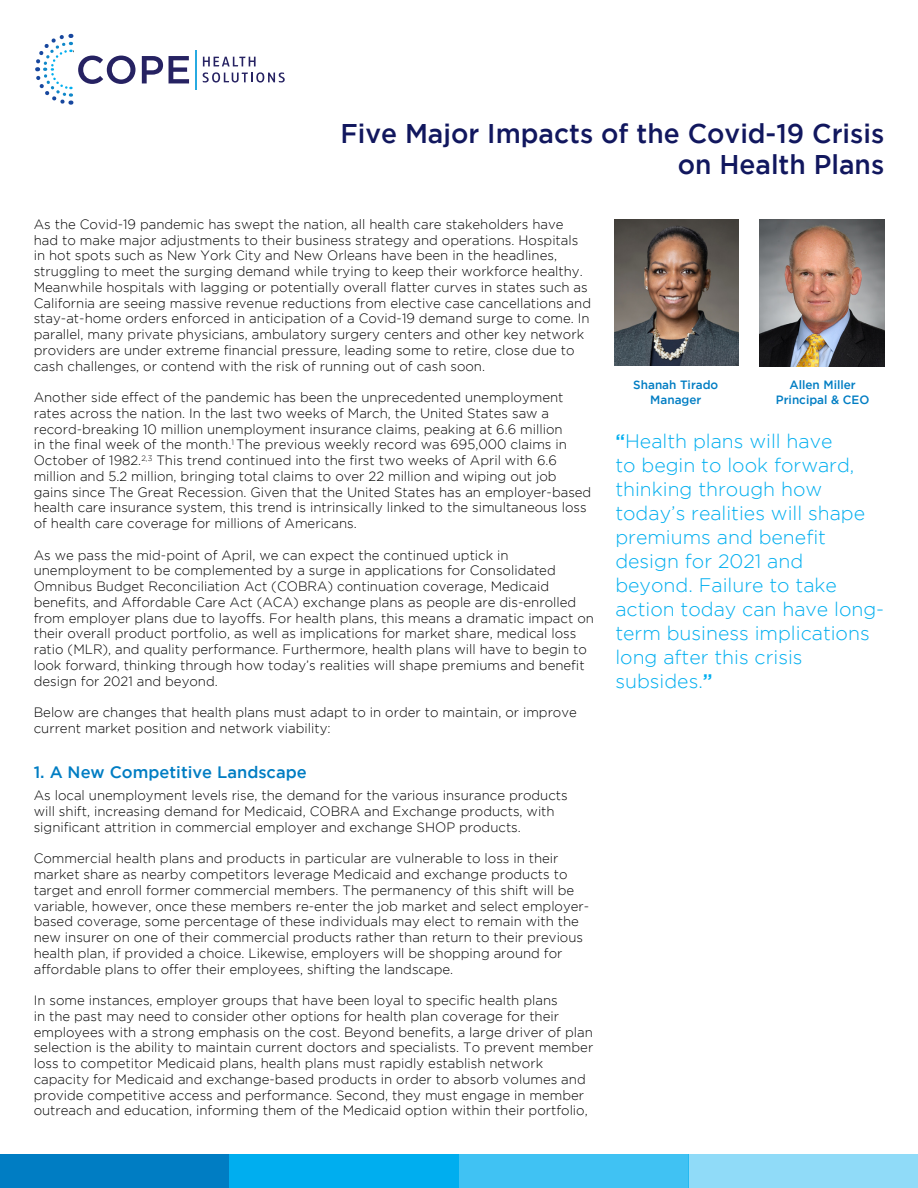
<style>
.page{position:relative;width:918px;height:1188px;background:#fff}
.page>*{position:absolute;margin:0;border:0;box-sizing:border-box;transform-origin:0 0}
.t1{font:500 27px/31.5px "Gotham";color:#11175e;text-align:right}
.t2{font:300 19.5px/24px "Gotham";color:#00aeef}
.t3{font:500 16.5px "Gotham";color:#007dc3}
.t4{font:300 13.5px/15.8px "Gotham";color:#000}
.t5{font:500 12px/15px "Gotham";color:#007dc3;text-align:center}
.s1{font-weight:500}
</style>
<div class="page">
<svg style="left:35px;top:33px;width:100px;height:72px"></svg>
<svg style="left:142px;top:56px;width:21px;height:27px"></svg>
<svg style="left:169px;top:56px;width:20px;height:27px"></svg>
<svg style="left:203px;top:57px;width:53px;height:9px"></svg>
<svg style="left:203px;top:72px;width:82px;height:11px"></svg>
<hr style="left:195px;top:51px;width:2px;height:39px;background:#27aae1">
<div style="left:0;top:1154px;width:230px;height:34px;background:#007dc3"></div>
<div style="left:459px;top:1154px;width:229px;height:34px;background:#40c2f3"></div>
<div style="left:230px;top:1154px;width:229px;height:34px;background:#00aeef"></div>
<div style="left:688px;top:1154px;width:230px;height:34px;background:#90dbf8"></div>
<img style="left:760px;top:219px;width:124px;height:147px">
<img style="left:614px;top:219px;width:125px;height:147px">
<h1 class="t1" style="left:340px;top:117px;width:545px">Five Major Impacts of the Covid-19 Crisis on Health Plans</h1>
<p class="t4" style="left:34px;top:216px;width:559px">As the Covid-19 pandemic has swept the nation, all health care stakeholders have had to make major adjustments to their business strategy and operations. Hospitals in hot spots such as New York City and New Orleans have been in the headlines, struggling to meet the surging demand while trying to keep their workforce healthy.<br>Meanwhile hospitals with lagging or potentially overall flatter curves in states such as California are seeing massive revenue reductions from elective case cancellations and stay-at-home orders enforced in anticipation of a Covid-19 demand surge to come. In parallel, many private physicians, ambulatory surgery centers and other key network providers are under extreme financial pressure, leading some to retire, close due to cash challenges, or contend with the risk of running out of cash soon.</p>
<p class="t4" style="left:34px;top:389px;width:559px">Another side effect of the pandemic has been the unprecedented unemployment rates across the nation. In the last two weeks of March, the United States saw a record-breaking 10 million unemployment insurance claims, peaking at 6.6 million<br>in the final week of the month.<sup>1</sup> The previous weekly record was 695,000 claims in October of 1982.<sup>2,3</sup> This trend continued into the first two weeks of April with 6.6 million and 5.2 million, bringing total claims to over 22 million and wiping out job gains since The Great Recession. Given that the United States has an employer-based health care insurance system, this trend is intrinsically linked to the simultaneous loss of health care coverage for millions of Americans.</p>
<p class="t4" style="left:34px;top:547px;width:562px">As we pass the mid-point of April, we can expect the continued uptick in unemployment to be complemented by a surge in applications for Consolidated Omnibus Budget Reconciliation Act (COBRA) continuation coverage, Medicaid benefits, and Affordable Care Act (ACA) exchange plans as people are dis-enrolled from employer plans due to layoffs. For health plans, this means a dramatic impact on their overall product portfolio, as well as implications for market share, medical loss ratio (MLR), and quality performance. Furthermore, health plans will have to begin to look forward, thinking through how today’s realities will shape premiums and benefit design for 2021 and beyond.</p>
<p class="t4" style="left:34px;top:704px;width:545px">Below are changes that health plans must adapt to in order to maintain, or improve current market position and network viability:</p>
<p class="t3" style="left:34px;top:763px;width:275px">1. A New Competitive Landscape</p>
<p class="t4" style="left:34px;top:788px;width:536px">As local unemployment levels rise, the demand for the various insurance products will shift, increasing demand for Medicaid, COBRA and Exchange products, with significant attrition in commercial employer and exchange SHOP products.</p>
<p class="t4" style="left:34px;top:851px;width:557px">Commercial health plans and products in particular are vulnerable to loss in their market share as nearby competitors leverage Medicaid and exchange products to target and enroll former commercial members. The permanency of this shift will be variable, however, once these members re-enter the job market and select employer&shy;based coverage, some percentage of these individuals may elect to remain with the new insurer on one of their commercial products rather than return to their previous health plan, if provided a choice. Likewise, employers will be shopping around for affordable plans to offer their employees, shifting the landscape.</p>
<p class="t4" style="left:34px;top:992px;width:561px">In some instances, employer groups that have been loyal to specific health plans<br>in the past may need to consider other options for health plan coverage for their employees with a strong emphasis on the cost. Beyond benefits, a large driver of plan selection is the ability to maintain current doctors and specialists. To prevent member loss to competitor Medicaid plans, health plans must rapidly establish network capacity for Medicaid and exchange-based products in order to absorb volumes and provide competitive access and performance. Second, they must engage in member outreach and education, informing them of the Medicaid option within their portfolio,</p>
<p class="t5" style="left:633px;top:377px;width:87px">Shanah Tirado<br>Manager</p>
<p class="t5" style="left:776px;top:377px;width:95px">Allen Miller<br>Principal &amp; CEO</p>
<p class="t2" style="left:615px;top:429px;width:270px"><span class="s1">“</span>Health plans will have<br>to begin to look forward, thinking through how today’s realities will shape premiums and benefit design for 2021 and beyond. Failure to take action today can have long&shy;term business implications long after this crisis subsides.<span class="s1">”</span></p>
</div>
